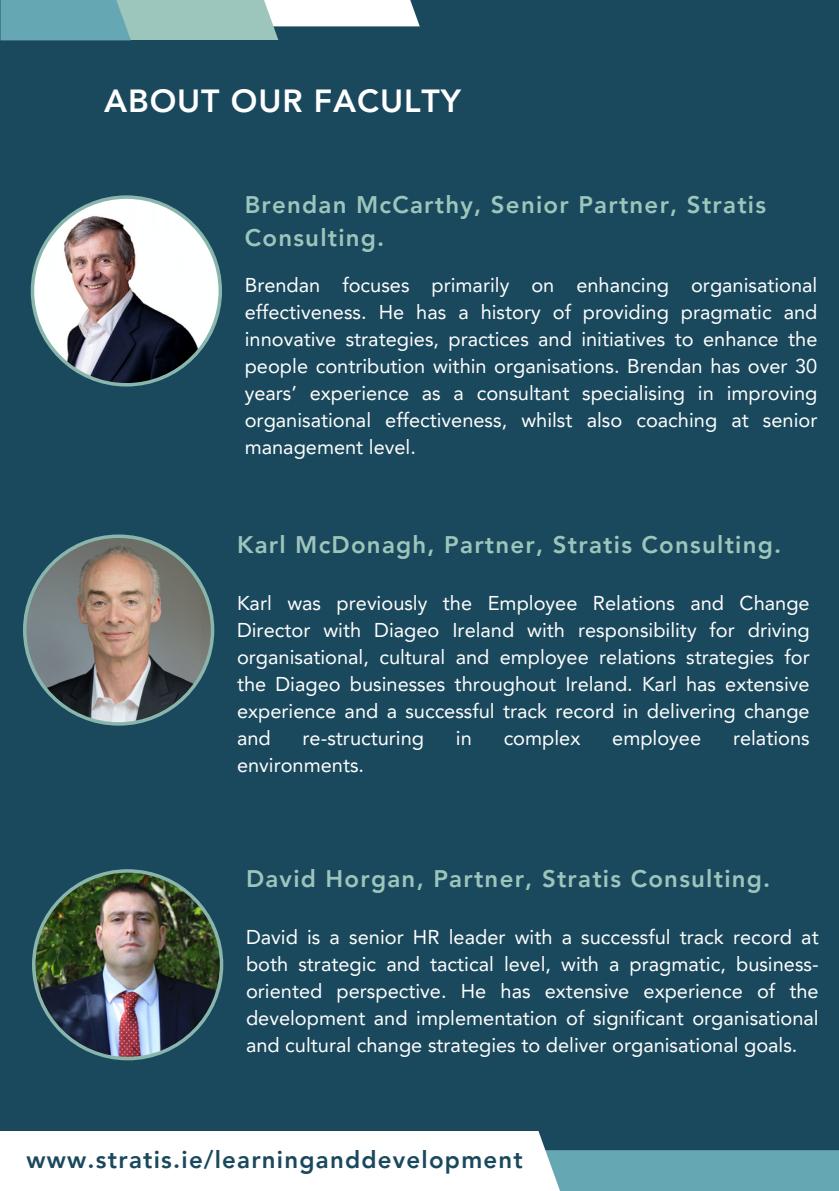
<style>
.page{position:relative;width:839px;height:1191px;background:#fff}
.page>*{position:absolute;margin:0;border:0;box-sizing:border-box;transform-origin:0 0}
.t1{font:800 32px "Avenir LT Pro";letter-spacing:.03em;color:#fff}
.t2{font:800 24px/33px "Avenir LT Pro";letter-spacing:.05em;color:#9cc5bb}
.t3{font:800 24px "Avenir LT Pro";letter-spacing:.05em;color:#1a485c}
.t4{font:20px/27px "Avenir LT Pro";color:#fdfefe;text-align:justify}
</style>
<div class="page">
<div style="left:0;top:0;width:838px;height:1191px;background:#1a485c"></div>
<div style="left:367px;top:1150px;width:471px;height:41px;background:#65a7b2"></div>
<div style="left:0;top:1131px;width:561px;height:60px;background:#fff"></div>
<div style="left:278px;top:0;width:142px;height:26px;background:#fff"></div>
<div style="left:84px;top:0;width:194px;height:40px;background:#9cc5bb"></div>
<div style="left:0;top:0;width:131px;height:40px;background:#65a7b2"></div>
<svg style="left:31px;top:195px;width:191px;height:192px"></svg>
<img style="left:32px;top:869px;width:191px;height:191px">
<svg style="left:23px;top:534px;width:191px;height:192px"></svg>
<h1 class="t1" style="left:104px;top:87px;width:358px">ABOUT OUR FACULTY</h1>
<p class="t2" style="left:245px;top:191px;width:523px">Brendan McCarthy, Senior Partner, Stratis<br>Consulting.</p>
<p class="t4" style="left:245px;top:273px;width:574px">Brendan focuses primarily on enhancing organisational effectiveness. He has a history of providing pragmatic and innovative strategies, practices and initiatives to enhance the people contribution within organisations. Brendan has over 30 years’ experience as a consultant specialising in improving organisational effectiveness, whilst also coaching at senior management level.</p>
<p class="t2" style="left:237px;top:530px;width:545px">Karl McDonagh, Partner, Stratis Consulting.</p>
<p class="t4" style="left:237px;top:591px;width:574px">Karl was previously the Employee Relations and Change Director with Diageo Ireland with responsibility for driving organisational, cultural and employee relations strategies for the Diageo businesses throughout Ireland. Karl has extensive experience and a successful track record in delivering change and</p>
<p class="t4" style="left:302px;top:726px;width:123px">re-structuring</p>
<p class="t4" style="left:456px;top:726px;width:17px">in</p>
<p class="t4" style="left:503px;top:726px;width:78px">complex</p>
<p class="t4" style="left:612px;top:726px;width:90px">employee</p>
<p class="t4" style="left:733px;top:726px;width:78px">relations</p>
<p class="t4" style="left:237px;top:753px;width:129px">environments.</p>
<p class="t2" style="left:246px;top:865px;width:526px">David Horgan, Partner, Stratis Consulting.</p>
<p class="t4" style="left:246px;top:926px;width:574px">David is a senior HR leader with a successful track record at both strategic and tactical level, with a pragmatic, business&shy;oriented perspective. He has extensive experience of the development and implementation of significant organisational and cultural change strategies to deliver organisational goals.</p>
<p class="t3" style="left:27px;top:1149px;width:498px">www.stratis.ie/learninganddevelopment</p>
</div>
